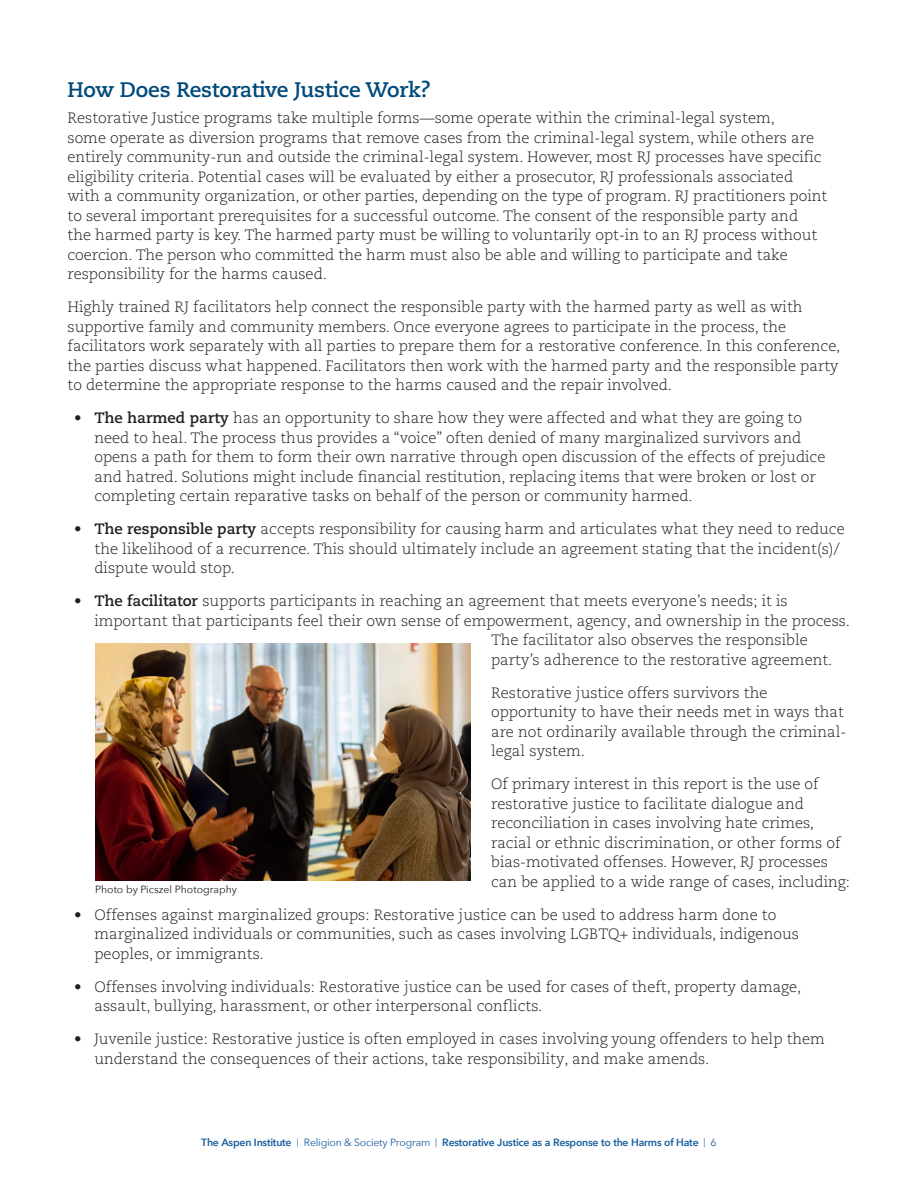
<style>
.page{position:relative;width:918px;height:1188px;background:#fff}
.page>*{position:absolute;margin:0;border:0;box-sizing:border-box;transform-origin:0 0}
.Chapter_Head_NEW{font:700 21px "Caecilia LT Pro 75";letter-spacing:-.01em;color:#00497b}
.Body_Cope_Caecilia_10{font:300 15px/19.5px "Caecilia LT Pro 45";color:#231f20}
.t1{font:600 10.5px "Avenir Next";letter-spacing:-.02em;color:#175d9e}
.Body_Copy{font:10.5px "Avenir Next";color:#231f20}
.s1{font-family:"Caecilia LT Pro 75";font-weight:700}
.s2{font-weight:400;font-size:9px}
.s3{font-weight:400}
</style>
<div class="page">
<img style="left:95px;top:643px;width:376px;height:238px">
<p class="Chapter_Head_NEW" style="left:68px;top:75px;width:365px">How Does Restorative Justice Work?</p>
<p class="Body_Cope_Caecilia_10" style="left:68px;top:108px;width:761px">Restorative Justice programs take multiple forms—some operate within the criminal-legal system,<br>some operate as diversion programs that remove cases from the criminal-legal system, while others are entirely community-run and outside the criminal-legal system. However, most RJ processes have specific eligibility criteria. Potential cases will be evaluated by either a prosecutor, RJ professionals associated with a community organization, or other parties, depending on the type of program. RJ practitioners point to several important prerequisites for a successful outcome. The consent of the responsible party and<br>the harmed party is key. The harmed party must be willing to voluntarily opt-in to an RJ process without coercion. The person who committed the harm must also be able and willing to participate and take responsibility for the harms caused.</p>
<p class="Body_Cope_Caecilia_10" style="left:68px;top:297px;width:774px">Highly trained RJ facilitators help connect the responsible party with the harmed party as well as with supportive family and community members. Once everyone agrees to participate in the process, the facilitators work separately with all parties to prepare them for a restorative conference. In this conference, the parties discuss what happened. Facilitators then work with the harmed party and the responsible party to determine the appropriate response to the harms caused and the repair involved.</p>
<p class="Body_Cope_Caecilia_10" style="left:94px;top:408px;width:732px;text-indent:-20px">• <span class="s1">The harmed party</span> has an opportunity to share how they were affected and what they are going to need to heal. The process thus provides a “voice” often denied of many marginalized survivors and opens a path for them to form their own narrative through open discussion of the effects of prejudice and hatred. Solutions might include financial restitution, replacing items that were broken or lost or completing certain reparative tasks on behalf of the person or community harmed.</p>
<p class="Body_Cope_Caecilia_10" style="left:94px;top:519px;width:752px;text-indent:-20px">• <span class="s1">The responsible party</span> accepts responsibility for causing harm and articulates what they need to reduce the likelihood of a recurrence. This should ultimately include an agreement stating that the incident(s)/ dispute would stop.</p>
<p class="Body_Cope_Caecilia_10" style="left:74px;top:591px;width:715px">• <span class="s1">The facilitator</span> supports participants in reaching an agreement that meets everyone’s needs; it is</p>
<p class="Body_Cope_Caecilia_10" style="left:94px;top:611px;width:757px">important that participants feel their own sense of empowerment, agency, and ownership in the process.</p>
<p class="Body_Cope_Caecilia_10" style="left:491px;top:630px;width:318px">The facilitator also observes the responsible</p>
<p class="Body_Cope_Caecilia_10" style="left:491px;top:650px;width:343px">party’s adherence to the restorative agreement.</p>
<p class="Body_Cope_Caecilia_10" style="left:491px;top:683px;width:357px">Restorative justice offers survivors the opportunity to have their needs met in ways that are not ordinarily available through the criminal&shy;legal system.</p>
<p class="Body_Cope_Caecilia_10" style="left:491px;top:774px;width:360px">Of primary interest in this report is the use of restorative justice to facilitate dialogue and reconciliation in cases involving hate crimes, racial or ethnic discrimination, or other forms of bias-motivated offenses. However, RJ processes can be applied to a wide range of cases, including:</p>
<p class="Body_Cope_Caecilia_10" style="left:94px;top:905px;width:706px;text-indent:-20px">• Offenses against marginalized groups: Restorative justice can be used to address harm done to marginalized individuals or communities, such as cases involving LGBTQ+ individuals, indigenous peoples, or immigrants.</p>
<p class="Body_Cope_Caecilia_10" style="left:94px;top:977px;width:708px;text-indent:-20px">• Offenses involving individuals: Restorative justice can be used for cases of theft, property damage, assault, bullying, harassment, or other interpersonal conflicts.</p>
<p class="Body_Cope_Caecilia_10" style="left:94px;top:1029px;width:732px;text-indent:-20px">• Juvenile justice: Restorative justice is often employed in cases involving young offenders to help them understand the consequences of their actions, take responsibility, and make amends.</p>
<p class="Body_Copy" style="left:95px;top:880px;width:143px">Photo by Picszel Photography</p>
<p class="t1" style="left:201px;top:1133px;width:517px">The Aspen Institute <span class="s2">|</span> <span class="s3">Religion &amp; Society Program</span> <span class="s2">|</span> Restorative Justice as a Response to the Harms of Hate <span class="s2">|</span> <span class="s3">6</span></p>
</div>
